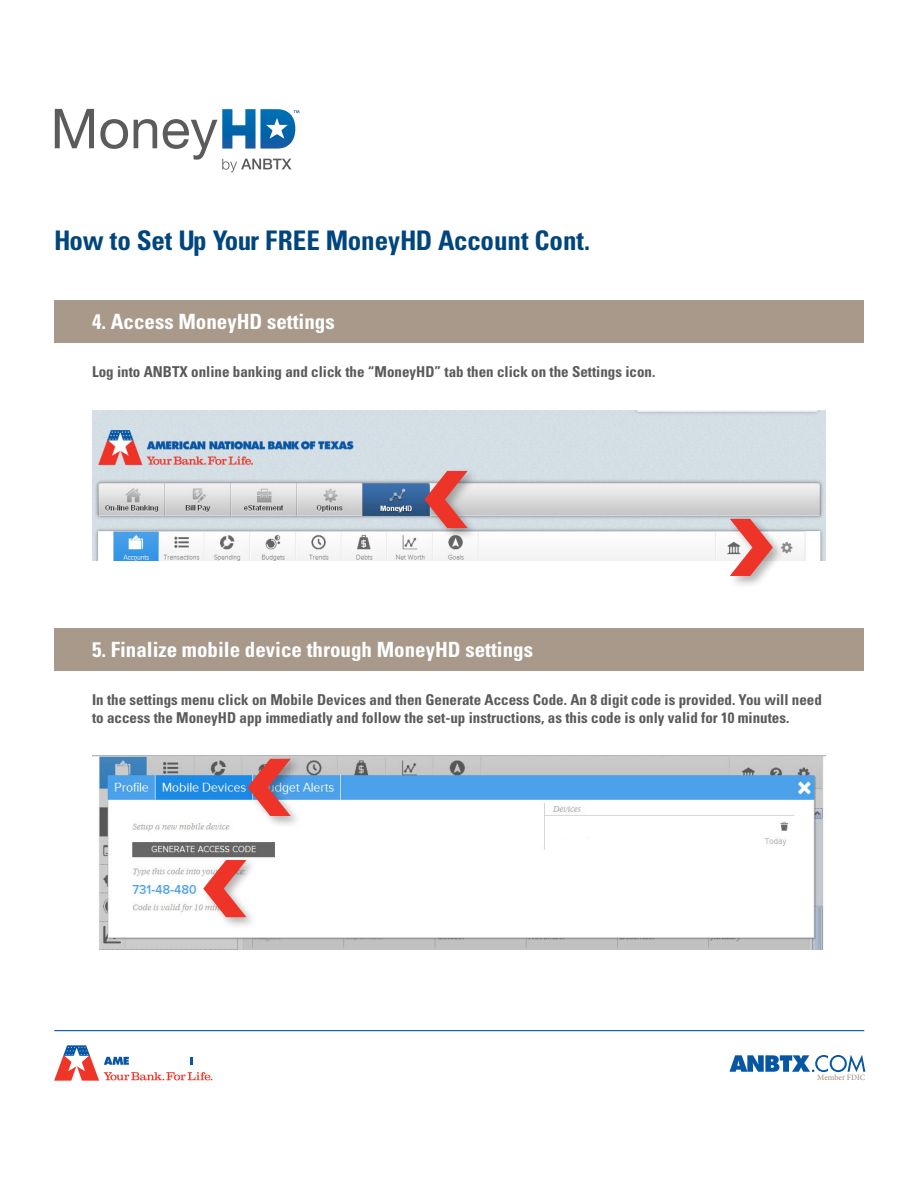
<style>
.page{position:relative;width:918px;height:1188px;background:#fff}
.page>*{position:absolute;margin:0;border:0;box-sizing:border-box;transform-origin:0 0}
.t1{font:700 condensed 27px "Univers";color:#00457e}
.t2{font:700 condensed 21px "Univers";color:#fff}
.t3{font:700 condensed 15px/18px "Univers";color:#5b5959}
.t4{font:8.1px "Minion Pro";letter-spacing:-.005em;color:#9a8b7d}
</style>
<div class="page">
<hr style="left:54px;top:1030px;width:810px;height:1px;background:#0054a4">
<svg style="left:55px;top:109px;width:39px;height:39px"></svg>
<svg style="left:100px;top:119px;width:28px;height:30px"></svg>
<svg style="left:134px;top:119px;width:23px;height:29px"></svg>
<svg style="left:163px;top:109px;width:136px;height:63px"></svg>
<div style="left:54px;top:300px;width:810px;height:43px;background:#a8998a"></div>
<img style="left:92px;top:411px;width:734px;height:149px">
<div style="left:728px;top:515px;width:57px;height:74px;background:#000;opacity:.3"></div>
<svg style="left:730px;top:519px;width:43px;height:57px"></svg>
<div style="left:422px;top:467px;width:57px;height:74px;background:#000;opacity:.3"></div>
<svg style="left:424px;top:471px;width:44px;height:57px;background:#cf7d7c"></svg>
<div style="left:54px;top:628px;width:810px;height:42px;background:#a8998a"></div>
<img style="left:92px;top:755px;width:734px;height:194px">
<div style="left:245px;top:755px;width:57px;height:74px;background:#000;opacity:.3"></div>
<svg style="left:248px;top:759px;width:43px;height:57px;background:#c27a82"></svg>
<div style="left:201px;top:857px;width:57px;height:73px;background:#000;opacity:.3"></div>
<svg style="left:203px;top:860px;width:43px;height:57px"></svg>
<svg style="left:54px;top:1045px;width:158px;height:36px"></svg>
<svg style="left:729px;top:1055px;width:136px;height:17px"></svg>
<h2 class="t1" style="left:54px;top:223px;width:538px">How to Set Up Your FREE MoneyHD Account Cont.</h2>
<p class="t2" style="left:92px;top:309px;width:244px">4. Access MoneyHD settings</p>
<p class="t3" style="left:92px;top:363px;width:565px">Log into ANBTX online banking and click the “MoneyHD” tab then click on the Settings icon.</p>
<p class="t2" style="left:92px;top:636px;width:442px">5. Finalize mobile device through MoneyHD settings</p>
<p class="t3" style="left:92px;top:690px;width:731px">In the settings menu click on Mobile Devices and then Generate Access Code. An 8 digit code is provided. You will need to access the MoneyHD app immediatly and follow the set-up instructions, as this code is only valid for 10 minutes.</p>
<p class="t4" style="left:817px;top:1072px;width:49px">Member FDIC</p>
</div>
